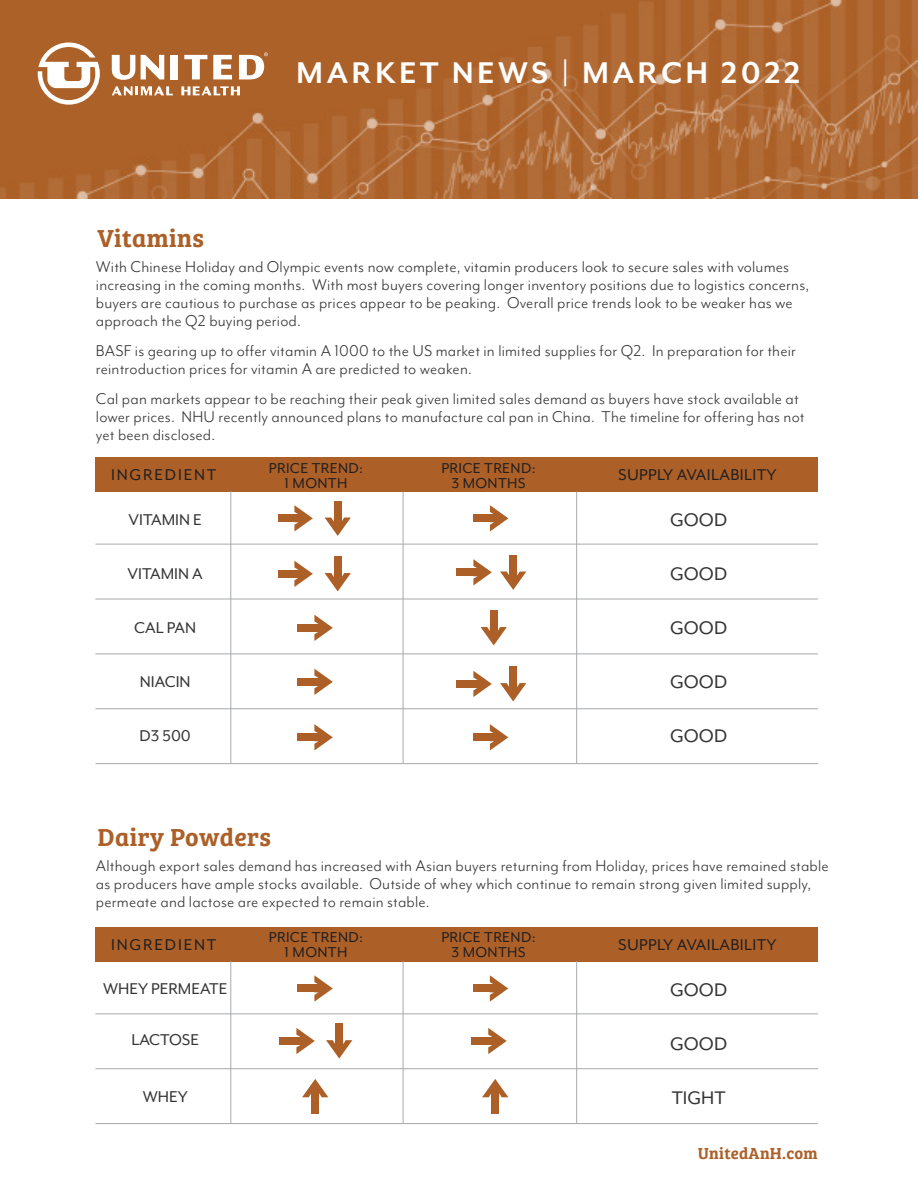
<style>
.page{position:relative;width:918px;height:1188px;background:#fff}
.page>*{position:absolute;margin:0;border:0;box-sizing:border-box;transform-origin:0 0}
.t1{font:700 34.5px "Mr Eaves Mod OT";letter-spacing:.1em;color:#fff}
.t2{font:25.5px "Bree Serif Sb";letter-spacing:.015em;color:#ac6028}
.t3{font:21px "Mr Eaves Mod OT";color:#353535}
.t4{font:18px/18px "Mr Eaves Mod OT";letter-spacing:.01em;color:#353535}
.t5{font:18px "Mr Eaves Mod OT";color:#353535}
.t6{font:18px "Mr Eaves Mod OT";letter-spacing:.02em;color:#231f20}
.t7{font:18px "Mr Eaves Mod OT";letter-spacing:.1em;color:#231f20}
.t8{font:16.5px/15px "Mr Eaves Mod OT";letter-spacing:.02em;color:#231f20;text-align:center}
.t9{font:16.5px "Bree Serif Sb";letter-spacing:.015em;color:#ac6028}
</style>
<div class="page">
<svg style="left:692px;top:198px;width:106px;height:1px"></svg>
<hr style="left:96px;top:763px;width:722px;height:1px;background:#a7a9ac">
<div style="left:95px;top:458px;width:723px;height:34px;background:#ac6028"></div>
<hr style="left:230px;top:491px;width:1px;height:273px;background:#a7a9ac">
<hr style="left:95px;top:544px;width:723px;height:1px;background:#a7a9ac">
<hr style="left:95px;top:599px;width:723px;height:1px;background:#a7a9ac">
<hr style="left:95px;top:654px;width:723px;height:1px;background:#a7a9ac">
<hr style="left:95px;top:708px;width:723px;height:1px;background:#a7a9ac">
<hr style="left:403px;top:492px;width:1px;height:272px;background:#a7a9ac">
<hr style="left:576px;top:492px;width:1px;height:272px;background:#a7a9ac">
<div style="left:95px;top:928px;width:723px;height:34px;background:#ac6028"></div>
<hr style="left:230px;top:961px;width:1px;height:162px;background:#a7a9ac">
<hr style="left:95px;top:1013px;width:723px;height:1px;background:#a7a9ac">
<hr style="left:95px;top:1068px;width:723px;height:1px;background:#a7a9ac">
<hr style="left:95px;top:1123px;width:723px;height:1px;background:#a7a9ac">
<hr style="left:403px;top:961px;width:1px;height:162px;background:#a7a9ac">
<hr style="left:576px;top:961px;width:1px;height:162px;background:#a7a9ac">
<img style="left:0;top:0;width:918px;height:198px">
<svg style="left:112px;top:55px;width:52px;height:25px"></svg>
<div style="left:171px;top:55px;width:7px;height:24px;background:#fff"></div>
<svg style="left:19px;top:42px;width:81px;height:70px"></svg>
<svg style="left:112px;top:86px;width:61px;height:9px"></svg>
<svg style="left:181px;top:52px;width:117px;height:50px"></svg>
<div style="left:334px;top:501px;width:8px;height:24px;background:#ac6028"></div>
<svg style="left:325px;top:518px;width:26px;height:18px"></svg>
<div style="left:473px;top:514px;width:25px;height:8px;background:#ac6028"></div>
<svg style="left:490px;top:505px;width:18px;height:27px"></svg>
<div style="left:278px;top:514px;width:24px;height:8px;background:#ac6028"></div>
<svg style="left:294px;top:505px;width:19px;height:27px"></svg>
<div style="left:334px;top:556px;width:8px;height:25px;background:#ac6028"></div>
<svg style="left:325px;top:573px;width:26px;height:18px"></svg>
<div style="left:278px;top:570px;width:24px;height:8px;background:#ac6028"></div>
<svg style="left:294px;top:561px;width:19px;height:26px"></svg>
<div style="left:298px;top:624px;width:24px;height:8px;background:#ac6028"></div>
<svg style="left:314px;top:615px;width:19px;height:26px"></svg>
<div style="left:457px;top:568px;width:24px;height:8px;background:#ac6028"></div>
<svg style="left:473px;top:559px;width:19px;height:27px"></svg>
<div style="left:509px;top:555px;width:8px;height:24px;background:#ac6028"></div>
<svg style="left:500px;top:572px;width:26px;height:18px"></svg>
<div style="left:457px;top:680px;width:24px;height:8px;background:#ac6028"></div>
<svg style="left:473px;top:671px;width:19px;height:26px"></svg>
<div style="left:509px;top:666px;width:8px;height:25px;background:#ac6028"></div>
<svg style="left:500px;top:683px;width:26px;height:19px"></svg>
<div style="left:311px;top:1089px;width:8px;height:25px;background:#ac6028"></div>
<svg style="left:302px;top:1079px;width:26px;height:18px"></svg>
<div style="left:471px;top:1037px;width:25px;height:8px;background:#ac6028"></div>
<svg style="left:488px;top:1028px;width:19px;height:26px"></svg>
<div style="left:335px;top:1023px;width:8px;height:25px;background:#ac6028"></div>
<svg style="left:326px;top:1040px;width:26px;height:19px"></svg>
<div style="left:280px;top:1037px;width:24px;height:8px;background:#ac6028"></div>
<svg style="left:296px;top:1028px;width:19px;height:26px"></svg>
<div style="left:298px;top:985px;width:24px;height:7px;background:#ac6028"></div>
<svg style="left:314px;top:975px;width:19px;height:27px"></svg>
<div style="left:473px;top:985px;width:25px;height:7px;background:#ac6028"></div>
<svg style="left:490px;top:975px;width:18px;height:27px"></svg>
<div style="left:491px;top:1089px;width:8px;height:25px;background:#ac6028"></div>
<svg style="left:482px;top:1079px;width:26px;height:18px"></svg>
<div style="left:490px;top:610px;width:8px;height:25px;background:#ac6028"></div>
<svg style="left:481px;top:627px;width:26px;height:18px"></svg>
<div style="left:298px;top:678px;width:24px;height:8px;background:#ac6028"></div>
<svg style="left:314px;top:669px;width:19px;height:26px"></svg>
<div style="left:298px;top:733px;width:24px;height:8px;background:#ac6028"></div>
<svg style="left:314px;top:724px;width:19px;height:27px"></svg>
<div style="left:473px;top:733px;width:25px;height:8px;background:#ac6028"></div>
<svg style="left:490px;top:724px;width:18px;height:27px"></svg>
<h2 class="t2" style="left:97px;top:219px;width:108px">Vitamins</h2>
<h1 class="t1" style="left:296px;top:54px;width:506px">MARKET NEWS | MARCH 2022</h1>
<p class="t4" style="left:96px;top:258px;width:715px">With Chinese Holiday and Olympic events now complete, vitamin producers look to secure sales with volumes increasing in the coming months. With most buyers covering longer inventory positions due to logistics concerns, buyers are cautious to purchase as prices appear to be peaking. Overall price trends look to be weaker has we approach the Q2 buying period.</p>
<p class="t4" style="left:96px;top:342px;width:702px">BASF is gearing up to offer vitamin A 1000 to the US market in limited supplies for Q2. In preparation for their reintroduction prices for vitamin A are predicted to weaken.</p>
<p class="t4" style="left:96px;top:390px;width:710px">Cal pan markets appear to be reaching their peak given limited sales demand as buyers have stock available at lower prices. NHU recently announced plans to manufacture cal pan in China. The timeline for offering has not yet been disclosed.</p>
<p class="t8" style="left:269px;top:460px;width:96px">PRICE TREND:<br>1 MONTH</p>
<p class="t8" style="left:441px;top:460px;width:96px">PRICE TREND:<br>3 MONTHS</p>
<p class="t7" style="left:111px;top:465px;width:107px">INGREDIENT</p>
<p class="t6" style="left:618px;top:465px;width:160px">SUPPLY AVAILABILITY</p>
<p class="t5" style="left:129px;top:509px;width:75px">VITAMIN E</p>
<p class="t3" style="left:670px;top:509px;width:59px">GOOD</p>
<p class="t5" style="left:128px;top:563px;width:77px">VITAMIN A</p>
<p class="t3" style="left:670px;top:563px;width:59px">GOOD</p>
<p class="t5" style="left:134px;top:617px;width:63px">CAL PAN</p>
<p class="t3" style="left:670px;top:617px;width:59px">GOOD</p>
<p class="t5" style="left:140px;top:671px;width:52px">NIACIN</p>
<p class="t3" style="left:670px;top:671px;width:59px">GOOD</p>
<p class="t5" style="left:140px;top:725px;width:53px">D3 500</p>
<p class="t3" style="left:670px;top:725px;width:59px">GOOD</p>
<h2 class="t2" style="left:97px;top:817px;width:175px">Dairy Powders</h2>
<p class="t4" style="left:96px;top:856px;width:734px">Although export sales demand has increased with Asian buyers returning from Holiday, prices have remained stable as producers have ample stocks available. Outside of whey which continue to remain strong given limited supply, permeate and lactose are expected to remain stable.</p>
<p class="t8" style="left:269px;top:930px;width:96px">PRICE TREND:<br>1 MONTH</p>
<p class="t8" style="left:441px;top:930px;width:96px">PRICE TREND:<br>3 MONTHS</p>
<p class="t7" style="left:111px;top:935px;width:107px">INGREDIENT</p>
<p class="t6" style="left:618px;top:935px;width:160px">SUPPLY AVAILABILITY</p>
<p class="t5" style="left:103px;top:979px;width:126px">WHEY PERMEATE</p>
<p class="t5" style="left:131px;top:1030px;width:69px">LACTOSE</p>
<p class="t5" style="left:143px;top:1087px;width:47px">WHEY</p>
<p class="t3" style="left:670px;top:978px;width:59px">GOOD</p>
<p class="t3" style="left:670px;top:1032px;width:59px">GOOD</p>
<p class="t3" style="left:672px;top:1086px;width:55px">TIGHT</p>
<p class="t9" style="left:698px;top:1140px;width:121px">UnitedAnH.com</p>
</div>
